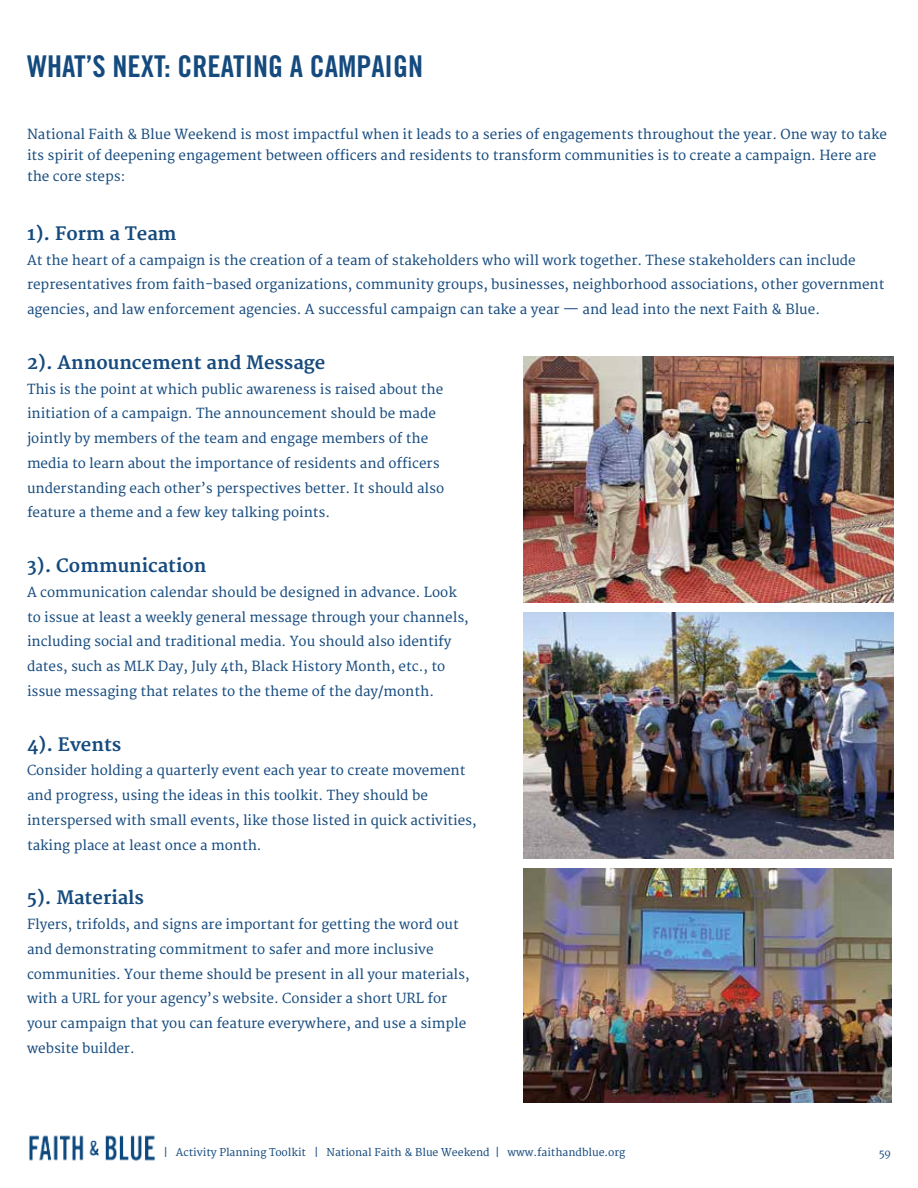
<style>
.page{position:relative;width:918px;height:1188px;background:#fff}
.page>*{position:absolute;margin:0;border:0;box-sizing:border-box;transform-origin:0 0}
.t1{font:30px "Trade Gothic Bold Cond Twenty";color:#154a7e}
.t2{font:700 18px "Merriweather";color:#154a7e}
.t3{font:13.5px/24.8px "Merriweather";color:#154a7e}
.t4{font:10.5px "Merriweather";color:#154a7e}
</style>
<div class="page">
<img style="left:29px;top:1135px;width:126px;height:26px">
<img style="left:524px;top:869px;width:367px;height:233px">
<img style="left:524px;top:613px;width:370px;height:246px">
<img style="left:524px;top:357px;width:370px;height:246px">
<h1 class="t1" style="left:27px;top:48px;width:398px">WHAT’S NEXT: CREATING A CAMPAIGN</h1>
<p class="t3" style="left:27px;top:124px;width:862px;line-height:21px">National Faith &amp; Blue Weekend is most impactful when it leads to a series of engagements throughout the year. One way to take its spirit of deepening engagement between officers and residents to transform communities is to create a campaign. Here are the core steps:</p>
<h2 class="t2" style="left:27px;top:223px;width:151px">1). Form a Team</h2>
<p class="t3" style="left:27px;top:248px;width:859px">At the heart of a campaign is the creation of a team of stakeholders who will work together. These stakeholders can include representatives from faith-based organizations, community groups, businesses, neighborhood associations, other government agencies, and law enforcement agencies. A successful campaign can take a year — and lead into the next Faith &amp; Blue.</p>
<h2 class="t2" style="left:27px;top:352px;width:300px">2). Announcement and Message</h2>
<p class="t3" style="left:27px;top:377px;width:419px">This is the point at which public awareness is raised about the initiation of a campaign. The announcement should be made jointly by members of the team and engage members of the media to learn about the importance of residents and officers understanding each other’s perspectives better. It should also feature a theme and a few key talking points.</p>
<h2 class="t2" style="left:27px;top:555px;width:181px">3). Communication</h2>
<p class="t3" style="left:27px;top:580px;width:443px">A communication calendar should be designed in advance. Look to issue at least a weekly general message through your channels, including social and traditional media. You should also identify dates, such as MLK Day, July 4th, Black History Month, etc., to issue messaging that relates to the theme of the day/month.</p>
<h2 class="t2" style="left:27px;top:734px;width:96px">4). Events</h2>
<p class="t3" style="left:27px;top:759px;width:451px">Consider holding a quarterly event each year to create movement and progress, using the ideas in this toolkit. They should be interspersed with small events, like those listed in quick activities, taking place at least once a month.</p>
<h2 class="t2" style="left:27px;top:888px;width:118px">5). Materials</h2>
<p class="t3" style="left:27px;top:913px;width:444px">Flyers, trifolds, and signs are important for getting the word out and demonstrating commitment to safer and more inclusive communities. Your theme should be present in all your materials, with a URL for your agency’s website. Consider a short URL for your campaign that you can feature everywhere, and use a simple website builder.</p>
<p class="t4" style="left:163px;top:1146px;width:464px">| Activity Planning Toolkit | National Faith &amp; Blue Weekend | www.faithandblue.org</p>
<p class="t4" style="left:879px;top:1147px;width:13px">59</p>
</div>
